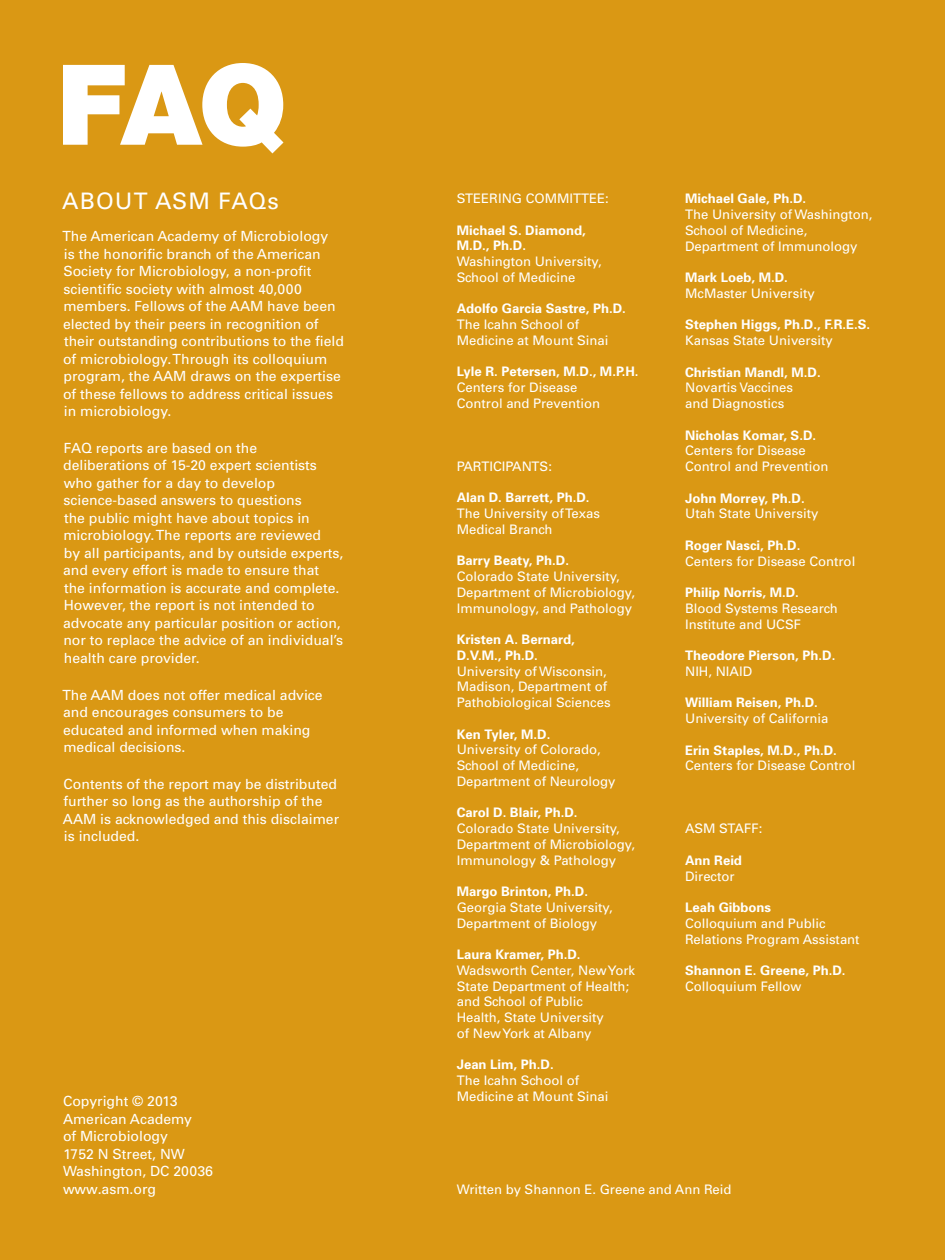
<style>
.page{position:relative;width:945px;height:1260px;background:#da9814}
.page>*{position:absolute;margin:0;border:0;box-sizing:border-box;transform-origin:0 0}
.t1{font:22.75px "Univers";letter-spacing:.05em;color:#fff}
.Text{font:14px/17.5px "Univers";color:#fff}
.List_-_University{font:13.12px/15.8px "Univers";color:#fff}
.List_-_Name{font:700 13.12px/15.8px "Univers";color:#fff}
.Text-2{font:13.12px "Univers";color:#fff}
.List_-_HEADING{font:13.12px "Univers";color:#fff}
</style>
<div class="page">
<svg style="left:63px;top:63px;width:221px;height:90px"></svg>
<p class="t1" style="left:62px;top:187px;width:218px">ABOUT ASM FAQs</p>
<p class="Text" style="left:62px;top:227px;width:283px">The American Academy of Microbiology<br>is the honorific branch of the American Society for Microbiology, a non-profit scientific society with almost 40,000 members. Fellows of the AAM have been elected by their peers in recognition of their outstanding contributions to the field of microbiology. Through its colloquium program, the AAM draws on the expertise of these fellows to address critical issues in microbiology.</p>
<p class="Text" style="left:63px;top:439px;width:282px">FAQ reports are based on the deliberations of 15-20 expert scientists who gather for a day to develop science-based answers to questions<br>the public might have about topics in microbiology. The reports are reviewed<br>by all participants, and by outside experts, and every effort is made to ensure that the information is accurate and complete.<br>However, the report is not intended to advocate any particular position or action, nor to replace the advice of an individual’s health care provider.</p>
<p class="Text" style="left:62px;top:686px;width:262px">The AAM does not offer medical advice and encourages consumers to be educated and informed when making medical decisions.</p>
<p class="Text" style="left:63px;top:775px;width:278px">Contents of the report may be distributed further so long as the authorship of the AAM is acknowledged and this disclaimer is included.</p>
<p class="Text" style="left:63px;top:1092px;width:151px">Copyright © 2013<br>American Academy<br>of Microbiology<br>1752 N Street, NW<br>Washington, DC 20036 www.asm.org</p>
<p class="List_-_HEADING" style="left:457px;top:190px;width:154px">STEERING COMMITTEE:</p>
<p class="List_-_Name" style="left:457px;top:222px;width:131px">Michael S. Diamond,<br>M.D., Ph.D.</p>
<p class="List_-_University" style="left:457px;top:253px;width:146px">Washington University,<br>School of Medicine</p>
<p class="List_-_Name" style="left:457px;top:300px;width:171px">Adolfo Garcia‐Sastre, Ph.D.</p>
<p class="List_-_University" style="left:457px;top:316px;width:153px">The Icahn School of<br>Medicine at Mount Sinai</p>
<p class="List_-_Name" style="left:457px;top:363px;width:183px">Lyle R. Petersen, M.D., M.P.H.</p>
<p class="List_-_University" style="left:457px;top:379px;width:145px">Centers for Disease<br>Control and Prevention</p>
<p class="List_-_University" style="left:457px;top:458px;width:97px">PARTICIPANTS:</p>
<p class="List_-_Name" style="left:457px;top:489px;width:134px">Alan D. Barrett, Ph.D.</p>
<p class="List_-_University" style="left:457px;top:505px;width:145px">The University of Texas<br>Medical Branch</p>
<p class="List_-_Name" style="left:457px;top:552px;width:114px">Barry Beaty, Ph.D.</p>
<p class="List_-_University" style="left:457px;top:568px;width:165px">Colorado State University,</p>
<p class="List_-_University" style="left:457px;top:584px;width:180px">Department of Microbiology,<br>Immunology, and Pathology</p>
<p class="List_-_Name" style="left:457px;top:631px;width:120px">Kristen A. Bernard,<br>D.V.M., Ph.D.</p>
<p class="List_-_University" style="left:457px;top:663px;width:152px">University of Wisconsin,</p>
<p class="List_-_University" style="left:457px;top:679px;width:155px">Madison, Department of<br>Pathobiological Sciences</p>
<p class="List_-_Name" style="left:457px;top:726px;width:95px">Ken Tyler, M.D.</p>
<p class="List_-_University" style="left:457px;top:742px;width:146px">University of Colorado,<br>School of Medicine,</p>
<p class="List_-_University" style="left:457px;top:773px;width:160px">Department of Neurology</p>
<p class="List_-_Name" style="left:457px;top:804px;width:122px">Carol D. Blair, Ph.D.</p>
<p class="List_-_University" style="left:457px;top:820px;width:165px">Colorado State University,</p>
<p class="List_-_University" style="left:457px;top:836px;width:180px">Department of Microbiology,<br>Immunology &amp; Pathology</p>
<p class="List_-_Name" style="left:457px;top:883px;width:133px">Margo Brinton, Ph.D.</p>
<p class="List_-_University" style="left:457px;top:899px;width:157px">Georgia State University,<br>Department of Biology</p>
<p class="List_-_Name" style="left:457px;top:946px;width:125px">Laura Kramer, Ph.D.</p>
<p class="List_-_University" style="left:457px;top:962px;width:180px">Wadsworth Center, New York<br>State Department of Health;</p>
<p class="List_-_University" style="left:457px;top:994px;width:149px">and School of Public<br>Health, State University of New York at Albany</p>
<p class="List_-_Name" style="left:457px;top:1056px;width:99px">Jean Lim, Ph.D.</p>
<p class="List_-_University" style="left:457px;top:1072px;width:153px">The Icahn School of<br>Medicine at Mount Sinai</p>
<p class="List_-_Name" style="left:685px;top:190px;width:123px">Michael Gale, Ph.D.</p>
<p class="List_-_University" style="left:685px;top:206px;width:189px">The University of Washington,<br>School of Medicine,</p>
<p class="List_-_University" style="left:685px;top:238px;width:174px">Department of Immunology</p>
<p class="List_-_Name" style="left:685px;top:269px;width:104px">Mark Loeb, M.D.</p>
<p class="List_-_University" style="left:685px;top:285px;width:131px">McMaster University</p>
<p class="List_-_Name" style="left:685px;top:316px;width:187px">Stephen Higgs, Ph.D., F.R.E.S.</p>
<p class="List_-_University" style="left:685px;top:332px;width:149px">Kansas State University</p>
<p class="List_-_Name" style="left:685px;top:364px;width:137px">Christian Mandl, M.D.</p>
<p class="List_-_University" style="left:685px;top:380px;width:110px">Novartis Vaccines and Diagnostics</p>
<p class="List_-_Name" style="left:685px;top:427px;width:133px">Nicholas Komar, S.D.</p>
<p class="List_-_University" style="left:685px;top:443px;width:145px">Centers for Disease<br>Control and Prevention</p>
<p class="List_-_Name" style="left:685px;top:490px;width:121px">John Morrey, Ph.D.</p>
<p class="List_-_University" style="left:685px;top:506px;width:135px">Utah State University</p>
<p class="List_-_Name" style="left:685px;top:537px;width:117px">Roger Nasci, Ph.D.</p>
<p class="List_-_University" style="left:685px;top:553px;width:172px">Centers for Disease Control</p>
<p class="List_-_Name" style="left:685px;top:584px;width:115px">Philip Norris, M.D.</p>
<p class="List_-_University" style="left:685px;top:600px;width:154px">Blood Systems Research<br>Institute and UCSF</p>
<p class="List_-_Name" style="left:685px;top:647px;width:152px">Theodore Pierson, Ph.D.</p>
<p class="List_-_University" style="left:685px;top:663px;width:69px">NIH, NIAID</p>
<p class="List_-_Name" style="left:685px;top:694px;width:134px">William Reisen, Ph.D.</p>
<p class="List_-_University" style="left:685px;top:710px;width:145px">University of California</p>
<p class="List_-_Name" style="left:685px;top:742px;width:153px">Erin Staples, M.D., Ph.D.</p>
<p class="List_-_University" style="left:685px;top:758px;width:172px">Centers for Disease Control</p>
<p class="List_-_HEADING" style="left:685px;top:820px;width:79px">ASM STAFF:</p>
<p class="List_-_Name" style="left:685px;top:852px;width:58px">Ann Reid</p>
<p class="List_-_University" style="left:685px;top:868px;width:51px">Director</p>
<p class="List_-_Name" style="left:685px;top:899px;width:88px">Leah Gibbons</p>
<p class="List_-_University" style="left:685px;top:915px;width:176px">Colloquium and Public<br>Relations Program Assistant</p>
<p class="List_-_Name" style="left:685px;top:962px;width:162px">Shannon E. Greene, Ph.D.</p>
<p class="List_-_University" style="left:685px;top:978px;width:118px">Colloquium Fellow</p>
<p class="Text-2" style="left:457px;top:1181px;width:276px">Written by Shannon E. Greene and Ann Reid</p>
</div>
